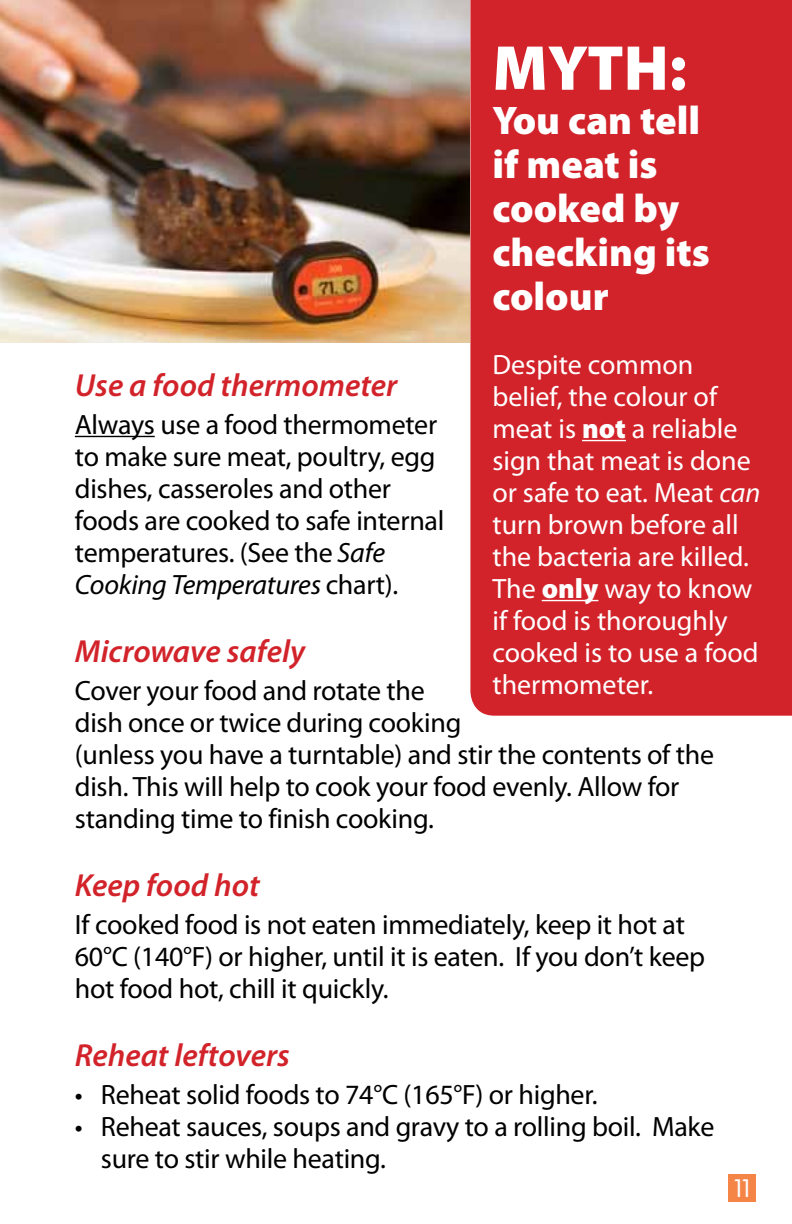
<style>
.page{position:relative;width:792px;height:1224px;background:#fff}
.page>*{position:absolute;margin:0;border:0;box-sizing:border-box;transform-origin:0 0}
.t1{font:900 64px "Myriad Pro";color:#fff}
.t2{font:900 40px/44px "Myriad Pro";color:#fff}
.t3{font:italic 600 32px "Myriad Pro";color:#d2232a}
.t4{font:28px/32px "Myriad Pro";letter-spacing:-.01em;color:#000}
.t5{font:28px/32px "Myriad Pro";color:#fff}
.t6{font:23.6px "Futura Md";color:#fff}
.s1{font-weight:900}
.s2{font-style:italic}
</style>
<div class="page">
<div style="left:729px;top:1175px;width:27px;height:27px;background:#f58447"></div>
<img style="left:0;top:0;width:470px;height:343px">
<div style="left:470px;top:0;width:322px;height:716px;background:#d2232a"></div>
<hr style="left:75px;top:436px;width:80px;height:1px;background:#000">
<hr style="left:582px;top:440px;width:44px;height:1px;background:#fff">
<hr style="left:542px;top:600px;width:56px;height:1px;background:#fff">
<h1 class="t1" style="left:492px;top:25px;width:196px">MYTH:</h1>
<h2 class="t2" style="left:492px;top:97px;width:219px">You can tell if meat is cooked by checking its colour</h2>
<p class="t5" style="left:492px;top:348px;width:269px">Despite common belief, the colour of meat is <span class="s1">not</span> a reliable sign that meat is done or safe to eat. Meat <span class="s2">can </span>turn brown before all the bacteria are killed.<br>The <span class="s1">only</span> way to know if food is thoroughly cooked is to use a food thermometer.</p>
<p class="t3" style="left:75px;top:365px;width:324px">Use a food thermometer</p>
<p class="t4" style="left:75px;top:408px;width:371px">Always use a food thermometer to make sure meat, poultry, egg dishes, casseroles and other foods are cooked to safe internal temperatures. (See the <span class="s2">Safe<br>Cooking Temperatures</span> chart).</p>
<p class="t3" style="left:75px;top:631px;width:232px">Microwave safely</p>
<p class="t4" style="left:75px;top:674px;width:641px">Cover your food and rotate the<br>dish once or twice during cooking<br>(unless you have a turntable) and stir the contents of the dish. This will help to cook your food evenly. Allow for standing time to finish cooking.</p>
<p class="t3" style="left:75px;top:865px;width:186px">Keep food hot</p>
<p class="t4" style="left:75px;top:908px;width:632px">If cooked food is not eaten immediately, keep it hot at<br>60°C (140°F) or higher, until it is eaten. If you don’t keep hot food hot, chill it quickly.</p>
<p class="t3" style="left:75px;top:1035px;width:217px">Reheat leftovers</p>
<p class="t4" style="left:75px;top:1078px;width:524px">• Reheat solid foods to 74°C (165°F) or higher.</p>
<p class="t4" style="left:101px;top:1110px;width:615px;text-indent:-26px">• Reheat sauces, soups and gravy to a rolling boil. Make sure to stir while heating.</p>
<p class="t6" style="left:732px;top:1173px;width:23px">11</p>
</div>
